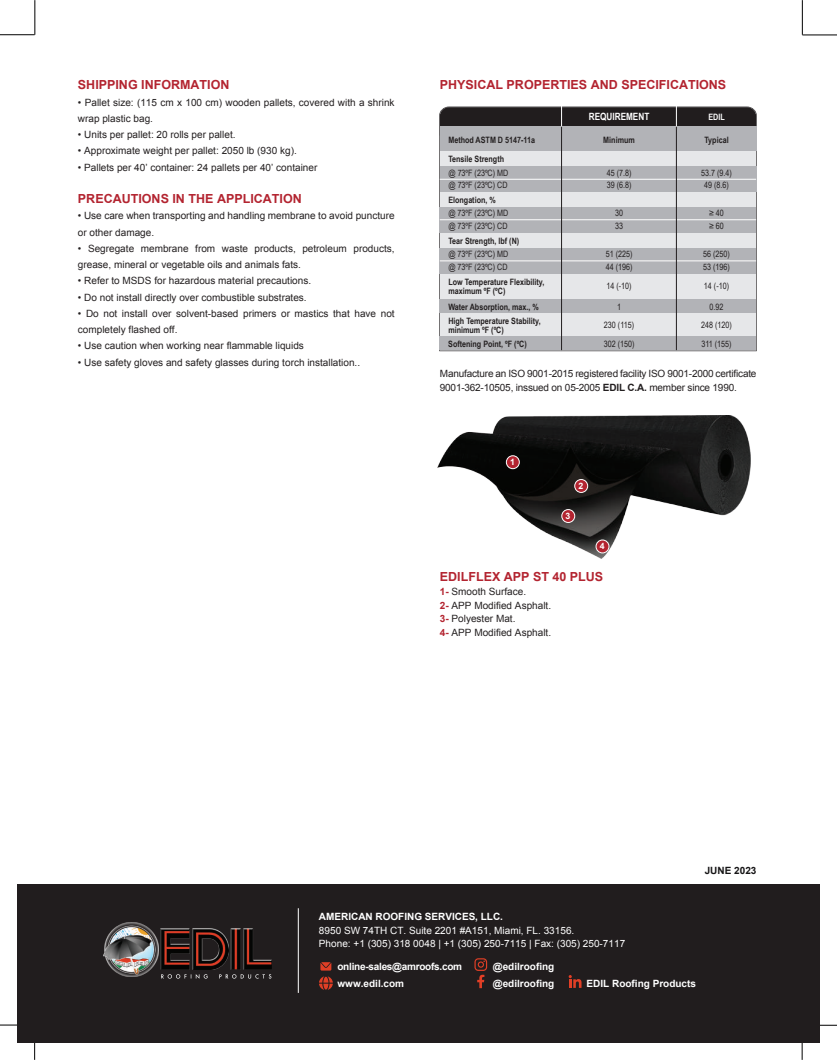
<style>
.page{position:relative;width:837px;height:1060px;background:#fff}
.page>*{position:absolute;margin:0;border:0;box-sizing:border-box;transform-origin:0 0}
.t1{font:700 12.5px "Arial";color:#b32430}
.t2{font:10px/16.2px "Arial";color:#231f20}
.t3{font:10px/13.8px "Arial";letter-spacing:-.02em;color:#231f20}
.t4{font:10px/13.8px "Arial";color:#fff}
.t5{font:700 10px/17.6px "Arial";color:#fff}
.t6{font:700 10px/17.6px "Arial";letter-spacing:-.025em;color:#fff}
.t7{font:700 10px "Arial Narrow";color:#fff}
.t8{font:700 10px "Arial";color:#161516}
.t9{font:700 8.75px/8.8px "Arial Narrow";color:#231f20}
.t10{font:8.75px/12.5px "Arial Narrow";color:#231f20}
.t11{font:700 8.75px "Arial";color:#fff}
.t12{font:700 8.75px "Arial Narrow";color:#fff}
.s1{font-weight:700}
.s2{font-weight:700;color:#b32430}
</style>
<div class="page">
<hr style="left:801px;top:35px;width:35px;height:1px;background:#000">
<hr style="left:801px;top:0;width:1px;height:35px;background:#000">
<hr style="left:35px;top:0;width:1px;height:35px;background:#000">
<hr style="left:0;top:35px;width:35px;height:1px;background:#000">
<hr style="left:0;top:1025px;width:35px;height:1px;background:#000">
<hr style="left:34px;top:1025px;width:1px;height:35px;background:#000">
<hr style="left:801px;top:1025px;width:1px;height:35px;background:#000">
<hr style="left:801px;top:1025px;width:35px;height:1px;background:#000">
<div style="left:17px;top:884px;width:802px;height:158px;background:#211d1e"></div>
<hr style="left:298px;top:908px;width:1px;height:85px;background:#fff">
<svg style="left:319px;top:962px;width:14px;height:28px"></svg>
<svg style="left:474px;top:958px;width:13px;height:30px"></svg>
<svg style="left:568px;top:975px;width:13px;height:13px"></svg>
<img style="left:437px;top:415px;width:313px;height:143px">
<div style="left:506px;top:456px;width:13px;height:13px;background:#b32430;border-radius:50%"></div>
<div style="left:506px;top:455px;width:13px;height:14px;border:1px solid #fff;border-radius:50%"></div>
<div style="left:574px;top:479px;width:13px;height:13px;background:#b32430;border-radius:50%"></div>
<div style="left:574px;top:479px;width:13px;height:14px;border:1px solid #fff;border-radius:50%"></div>
<div style="left:561px;top:510px;width:13px;height:12px;background:#b32430;border-radius:50%"></div>
<div style="left:561px;top:509px;width:13px;height:14px;border:1px solid #fff;border-radius:50%"></div>
<div style="left:595px;top:540px;width:13px;height:13px;background:#b32430;border-radius:50%"></div>
<div style="left:595px;top:540px;width:14px;height:13px;border:1px solid #fff;border-radius:50%"></div>
<div style="left:439px;top:110px;width:317px;height:241px;background:#e6e7e9"></div>
<div style="left:439px;top:127px;width:316px;height:24px;background:#b2b3b7"></div>
<div style="left:439px;top:167px;width:316px;height:25px;background:#b2b3b7"></div>
<svg style="left:439px;top:106px;width:316px;height:30px"></svg>
<hr style="left:439px;top:179px;width:316px;height:1px;background:#fff">
<div style="left:439px;top:207px;width:316px;height:25px;background:#b2b3b7"></div>
<hr style="left:439px;top:220px;width:316px;height:1px;background:#fff">
<div style="left:439px;top:248px;width:316px;height:26px;background:#b2b3b7"></div>
<hr style="left:439px;top:261px;width:316px;height:1px;background:#fff">
<div style="left:439px;top:300px;width:316px;height:13px;background:#b2b3b7"></div>
<div style="left:439px;top:337px;width:316px;height:13px;background:#b2b3b7"></div>
<hr style="left:675px;top:127px;width:1px;height:223px;background:#211d1e">
<hr style="left:561px;top:127px;width:1px;height:223px;background:#211d1e">
<svg style="left:161px;top:974px;width:110px;height:5px"></svg>
<img style="left:161px;top:928px;width:111px;height:42px">
<img style="left:103px;top:922px;width:55px;height:54px">
<p class="t1" style="left:78px;top:77px;width:153px">SHIPPING INFORMATION</p>
<p class="t2" style="left:78px;top:94px;width:318px">• Pallet size: (115 cm x 100 cm) wooden pallets, covered with a shrink wrap plastic bag.</p>
<p class="t2" style="left:78px;top:127px;width:159px">• Units per pallet: 20 rolls per pallet.</p>
<p class="t2" style="left:78px;top:143px;width:220px">• Approximate weight per pallet: 2050 lb (930 kg).</p>
<p class="t2" style="left:78px;top:159px;width:241px">• Pallets per 40’ container: 24 pallets per 40’ container</p>
<p class="t1" style="left:78px;top:190px;width:225px">PRECAUTIONS IN THE APPLICATION</p>
<p class="t2" style="left:78px;top:208px;width:318px">• Use care when transporting and handling membrane to avoid puncture or other damage.</p>
<p class="t2" style="left:78px;top:240px;width:318px">• Segregate membrane from waste products, petroleum products, grease, mineral or vegetable oils and animals fats.</p>
<p class="t2" style="left:78px;top:273px;width:235px">• Refer to MSDS for hazardous material precautions.</p>
<p class="t2" style="left:78px;top:289px;width:230px">• Do not install directly over combustible substrates.</p>
<p class="t2" style="left:78px;top:305px;width:318px">• Do not install over solvent-based primers or mastics that have not completely flashed off.</p>
<p class="t2" style="left:78px;top:338px;width:227px">• Use caution when working near flammable liquids</p>
<p class="t2" style="left:78px;top:354px;width:283px">• Use safety gloves and safety glasses during torch installation..</p>
<p class="t1" style="left:439px;top:77px;width:288px">PHYSICAL PROPERTIES AND SPECIFICATIONS</p>
<p class="t7" style="left:588px;top:109px;width:62px">REQUIREMENT</p>
<p class="t12" style="left:708px;top:110px;width:18px">EDIL</p>
<p class="t9" style="left:448px;top:135px;width:88px">Method ASTM D 5147-11a</p>
<p class="t9" style="left:603px;top:135px;width:33px">Minimum</p>
<p class="t9" style="left:704px;top:135px;width:26px">Typical</p>
<p class="t10" style="left:448px;top:166px;width:61px">@ 73ºF (23ºC) MD @ 73ºF (23ºC) CD</p>
<p class="t10" style="left:606px;top:166px;width:26px">45 (7.8)<br>39 (6.8)</p>
<p class="t10" style="left:700px;top:166px;width:32px;text-align:center">53.7 (9.4)<br>49 (8.6)</p>
<p class="t9" style="left:448px;top:195px;width:49px">Elongation, %</p>
<p class="t10" style="left:448px;top:206px;width:61px">@ 73ºF (23ºC) MD @ 73ºF (23ºC) CD</p>
<p class="t10" style="left:614px;top:206px;width:9px">30<br>33</p>
<p class="t10" style="left:708px;top:206px;width:16px">≥ 40 ≥ 60</p>
<p class="t9" style="left:448px;top:236px;width:72px">Tear Strength, lbf (N)</p>
<p class="t10" style="left:448px;top:247px;width:61px">@ 73ºF (23ºC) MD @ 73ºF (23ºC) CD</p>
<p class="t10" style="left:605px;top:247px;width:28px">51 (225)<br>44 (196)</p>
<p class="t10" style="left:702px;top:247px;width:28px">56 (250)<br>53 (196)</p>
<p class="t9" style="left:448px;top:277px;width:97px">Low Temperature Flexibility, maximum ºF (ºC)</p>
<p class="t10" style="left:606px;top:279px;width:27px">14 (-10)</p>
<p class="t10" style="left:703px;top:279px;width:27px">14 (-10)</p>
<p class="t9" style="left:448px;top:302px;width:92px">Water Absorption, max., %</p>
<p class="t10" style="left:616px;top:300px;width:5px">1</p>
<p class="t10" style="left:709px;top:300px;width:15px">0.92</p>
<p class="t9" style="left:448px;top:316px;width:94px">High Temperature Stability, minimum ºF (ºC)</p>
<p class="t10" style="left:603px;top:318px;width:32px">230 (115)</p>
<p class="t10" style="left:700px;top:318px;width:32px">248 (120)</p>
<p class="t9" style="left:448px;top:339px;width:80px">Softening Point, ºF (ºC)</p>
<p class="t10" style="left:603px;top:337px;width:32px">302 (150)</p>
<p class="t10" style="left:701px;top:337px;width:32px">311 (155)</p>
<p class="t9" style="left:448px;top:154px;width:57px">Tensile Strength</p>
<p class="t3" style="left:439px;top:366px;width:318px">Manufacture an ISO 9001-2015 registered facility ISO 9001-2000 certificate<br>9001-362-10505, inssued on 05-2005 <span class="s1">EDIL C.A.</span> member since 1990.</p>
<p class="t11" style="left:510px;top:456px;width:6px">1</p>
<p class="t11" style="left:578px;top:480px;width:6px">2</p>
<p class="t11" style="left:565px;top:510px;width:6px">3</p>
<p class="t11" style="left:599px;top:540px;width:6px">4</p>
<p class="t1" style="left:439px;top:568px;width:165px">EDILFLEX APP ST 40 PLUS</p>
<p class="t2" style="left:439px;top:584px;width:113px;line-height:13.8px"><span class="s2">1-</span> Smooth Surface.<br><span class="s2">2-</span> APP Modified Asphalt.<br><span class="s2">3-</span> Polyester Mat.<br><span class="s2">4-</span> APP Modified Asphalt.</p>
<p class="t8" style="left:704px;top:864px;width:53px">JUNE 2023</p>
<p class="t5" style="left:319px;top:908px;width:185px">AMERICAN ROOFING SERVICES, LLC.</p>
<p class="t4" style="left:319px;top:923px;width:307px">8950 SW 74TH CT. Suite 2201 #A151, Miami, FL. 33156.<br>Phone: +1 (305) 318 0048 | +1 (305) 250-7115 | Fax: (305) 250-7117</p>
<p class="t6" style="left:337px;top:958px;width:126px">online-sales@amroofs.com www.edil.com</p>
<p class="t5" style="left:492px;top:958px;width:63px">@edilroofing @edilroofing</p>
<p class="t5" style="left:586px;top:975px;width:111px">EDIL Roofing Products</p>
</div>
